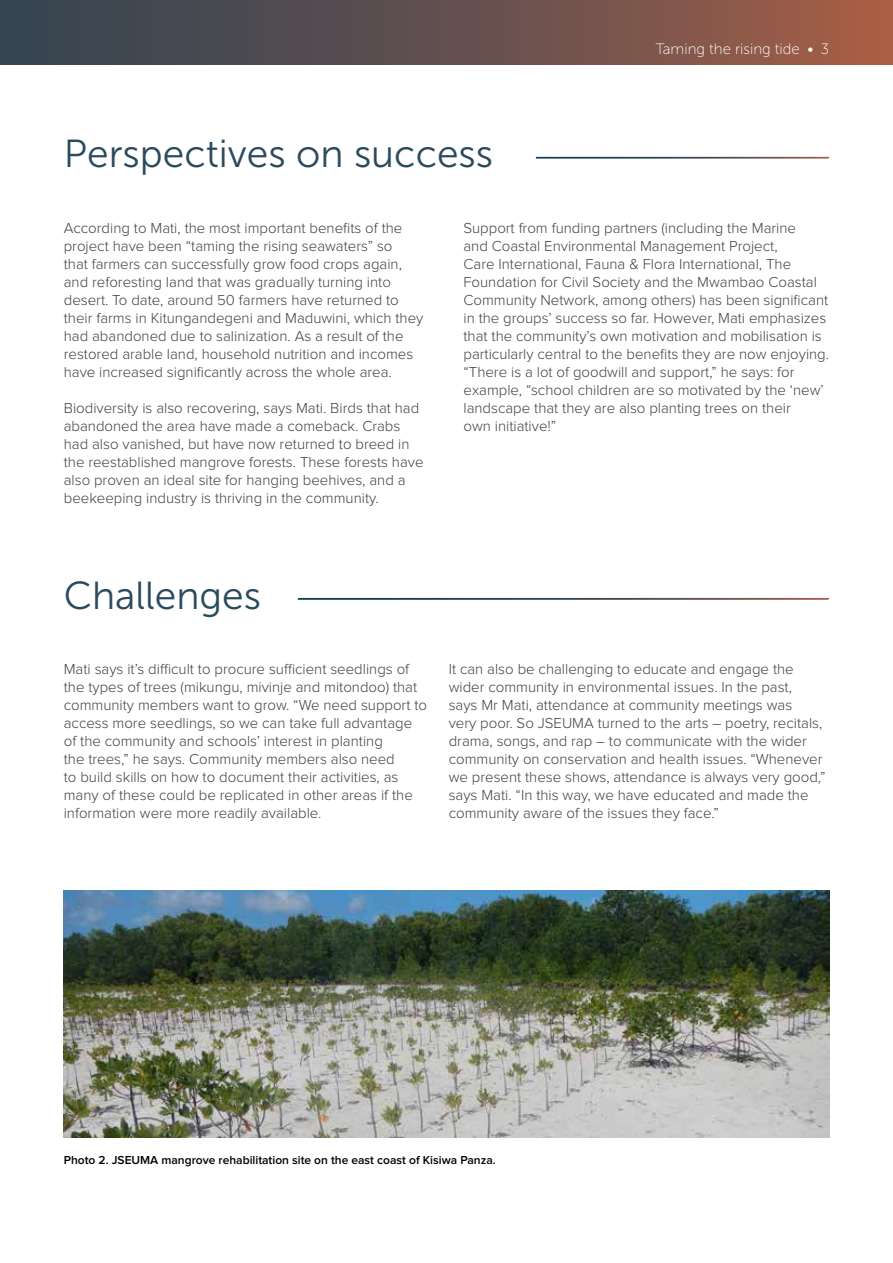
<style>
.page{position:relative;width:893px;height:1263px;background:#fff}
.page>*{position:absolute;margin:0;border:0;box-sizing:border-box;transform-origin:0 0}
.t1{font:39px "Museo Sans 300";color:#2a4a5d}
.t2{font:300 15px/18px "Proxima Nova";color:#414042}
.t3{font:15px "Museo Sans 100";color:#fff}
.t4{font:600 12px "Proxima Nova";color:#000}
.s1{font-family:"Museo Sans 300"}
</style>
<div class="page">
<div style="left:0;top:0;width:893px;height:64px;background:linear-gradient(to right,#2d4354,#a15d48)"></div>
<svg style="left:535px;top:157px;width:294px;height:2px"></svg>
<svg style="left:297px;top:598px;width:532px;height:2px"></svg>
<img style="left:64px;top:891px;width:765px;height:247px">
<h1 class="t1" style="left:64px;top:133px;width:431px">Perspectives on success</h1>
<p class="t3" style="left:656px;top:41px;width:175px">Taming the rising tide <span class="s1">•</span> 3</p>
<p class="t2" style="left:64px;top:219px;width:361px">According to Mati, the most important benefits of the project have been “taming the rising seawaters” so<br>that farmers can successfully grow food crops again, and reforesting land that was gradually turning into desert. To date, around 50 farmers have returned to their farms in Kitungandegeni and Maduwini, which they had abandoned due to salinization. As a result of the restored arable land, household nutrition and incomes have increased significantly across the whole area.</p>
<p class="t2" style="left:64px;top:399px;width:361px">Biodiversity is also recovering, says Mati. Birds that had abandoned the area have made a comeback. Crabs had also vanished, but have now returned to breed in the reestablished mangrove forests. These forests have also proven an ideal site for hanging beehives, and a beekeeping industry is thriving in the community.</p>
<p class="t2" style="left:463px;top:219px;width:367px">Support from funding partners (including the Marine<br>and Coastal Environmental Management Project,<br>Care International, Fauna &amp; Flora International, The Foundation for Civil Society and the Mwambao Coastal Community Network, among others) has been significant in the groups’ success so far. However, Mati emphasizes that the community’s own motivation and mobilisation is particularly central to the benefits they are now enjoying. “There is a lot of goodwill and support,” he says: for example, “school children are so motivated by the ‘new’ landscape that they are also planting trees on their<br>own initiative!”</p>
<h1 class="t1" style="left:64px;top:574px;width:199px">Challenges</h1>
<p class="t2" style="left:64px;top:660px;width:365px">Mati says it’s difficult to procure sufficient seedlings of the types of trees (mikungu, mivinje and mitondoo) that community members want to grow. “We need support to access more seedlings, so we can take full advantage of the community and schools’ interest in planting<br>the trees,” he says. Community members also need<br>to build skills on how to document their activities, as many of these could be replicated in other areas if the information were more readily available.</p>
<p class="t2" style="left:449px;top:660px;width:378px">It can also be challenging to educate and engage the wider community in environmental issues. In the past,<br>says Mr Mati, attendance at community meetings was<br>very poor. So JSEUMA turned to the arts – poetry, recitals, drama, songs, and rap – to communicate with the wider community on conservation and health issues. “Whenever we present these shows, attendance is always very good,” says Mati. “In this way, we have educated and made the community aware of the issues they face.”</p>
<p class="t4" style="left:64px;top:1155px;width:433px">Photo 2. JSEUMA mangrove rehabilitation site on the east coast of Kisiwa Panza.</p>
</div>
